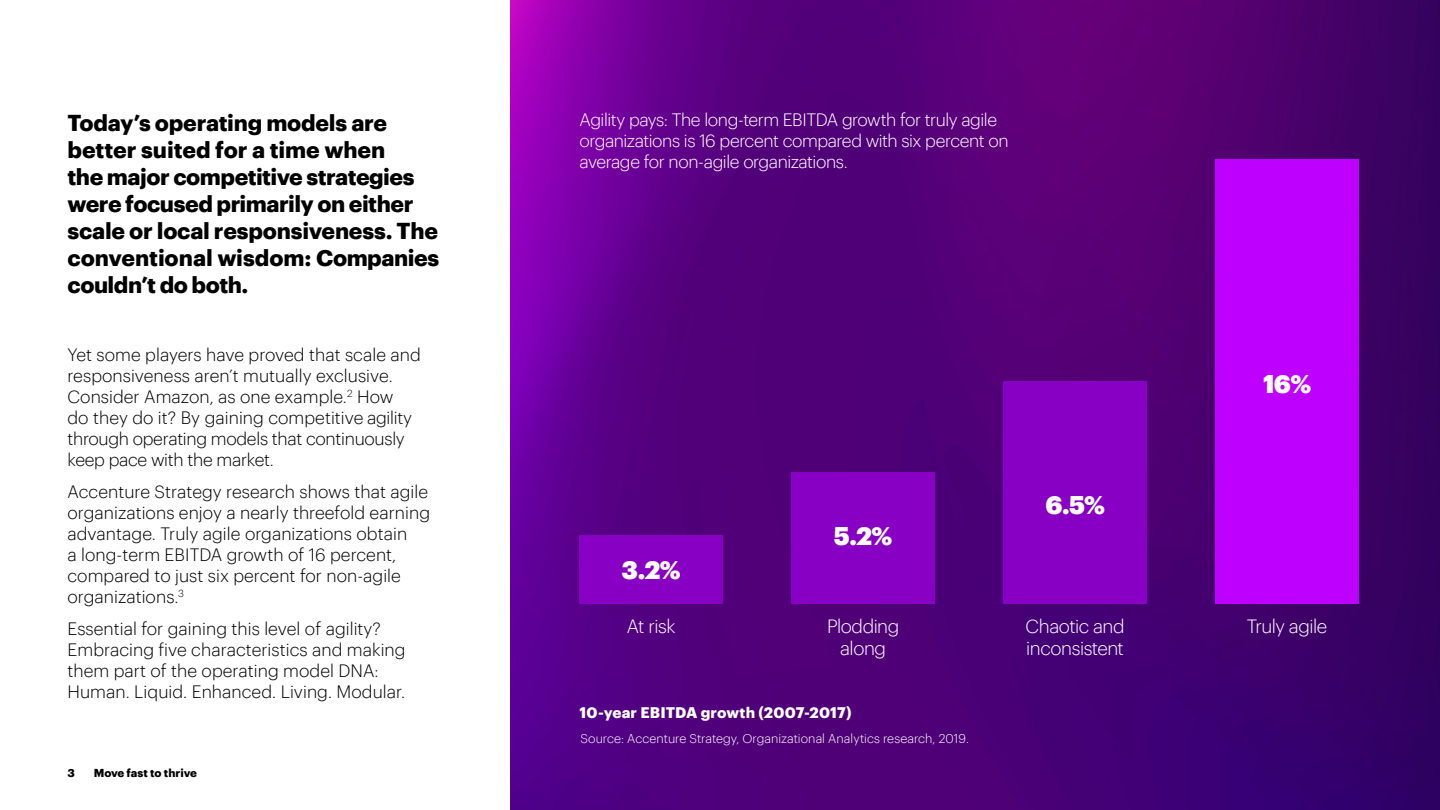
<style>
.page{position:relative;width:1440px;height:810px;background:#fff}
.page>*{position:absolute;margin:0;border:0;box-sizing:border-box;transform-origin:0 0}
.t1{font:900 25px "Graphik";color:#fff}
.t2{font:700 22.5px/27px "Graphik";letter-spacing:-.015em;color:#000}
.t3{font:300 18.75px/22.5px "Graphik";letter-spacing:-.025em;color:#fff;text-align:center}
.t4{font:300 17.5px/21px "Graphik";color:#000}
.t5{font:300 17.5px/21px "Graphik";letter-spacing:-.03em;color:#fff}
.t6{font:700 15px "Graphik";letter-spacing:.01em;color:#fff}
.t7{font:300 12.5px "Graphik";color:#fff}
.t8{font:700 11.25px "Graphik";color:#000}
</style>
<div class="page">
<img style="left:510px;top:0;width:930px;height:810px">
<div style="left:580px;top:535px;width:143px;height:69px;background:#8900c5"></div>
<div style="left:792px;top:472px;width:143px;height:132px;background:#8900c5"></div>
<div style="left:1003px;top:381px;width:144px;height:223px;background:#8900c5"></div>
<div style="left:1215px;top:159px;width:144px;height:445px;background:#bd00ff"></div>
<p class="t2" style="left:68px;top:107px;width:373px">Today’s operating models are better suited for a time when<br>the major competitive strategies were focused primarily on either scale or local responsiveness. The conventional wisdom: Companies couldn’t do both.</p>
<p class="t4" style="left:68px;top:342px;width:355px">Yet some players have proved that scale and responsiveness aren’t mutually exclusive.<br>Consider Amazon, as one example.<sup>2</sup> How<br>do they do it? By gaining competitive agility through operating models that continuously keep pace with the market.</p>
<p class="t4" style="left:68px;top:480px;width:364px">Accenture Strategy research shows that agile organizations enjoy a nearly threefold earning advantage. Truly agile organizations obtain<br>a long-term EBITDA growth of 16 percent, compared to just six percent for non-agile organizations.<sup>3</sup></p>
<p class="t4" style="left:68px;top:617px;width:340px">Essential for gaining this level of agility?<br>Embracing five characteristics and making them part of the operating model DNA:<br>Human. Liquid. Enhanced. Living. Modular.</p>
<p class="t8" style="left:68px;top:764px;width:9px">3</p>
<p class="t8" style="left:94px;top:764px;width:105px">Move fast to thrive</p>
<p class="t5" style="left:580px;top:108px;width:431px">Agility pays: The long-term EBITDA growth for truly agile organizations is 16 percent compared with six percent on average for non-agile organizations.</p>
<h1 class="t1" style="left:622px;top:551px;width:61px">3.2%</h1>
<h1 class="t1" style="left:834px;top:517px;width:60px">5.2%</h1>
<h1 class="t1" style="left:1045px;top:485px;width:61px">6.5%</h1>
<h1 class="t1" style="left:1263px;top:365px;width:50px">16%</h1>
<p class="t3" style="left:627px;top:613px;width:50px">At risk</p>
<p class="t3" style="left:827px;top:613px;width:74px">Plodding along</p>
<p class="t3" style="left:1026px;top:613px;width:101px;text-align:left">Chaotic and inconsistent</p>
<p class="t3" style="left:1247px;top:613px;width:82px">Truly agile</p>
<p class="t6" style="left:580px;top:700px;width:273px">10-year EBITDA growth (2007-2017)</p>
<p class="t7" style="left:581px;top:729px;width:390px">Source: Accenture Strategy, Organizational Analytics research, 2019.</p>
</div>
